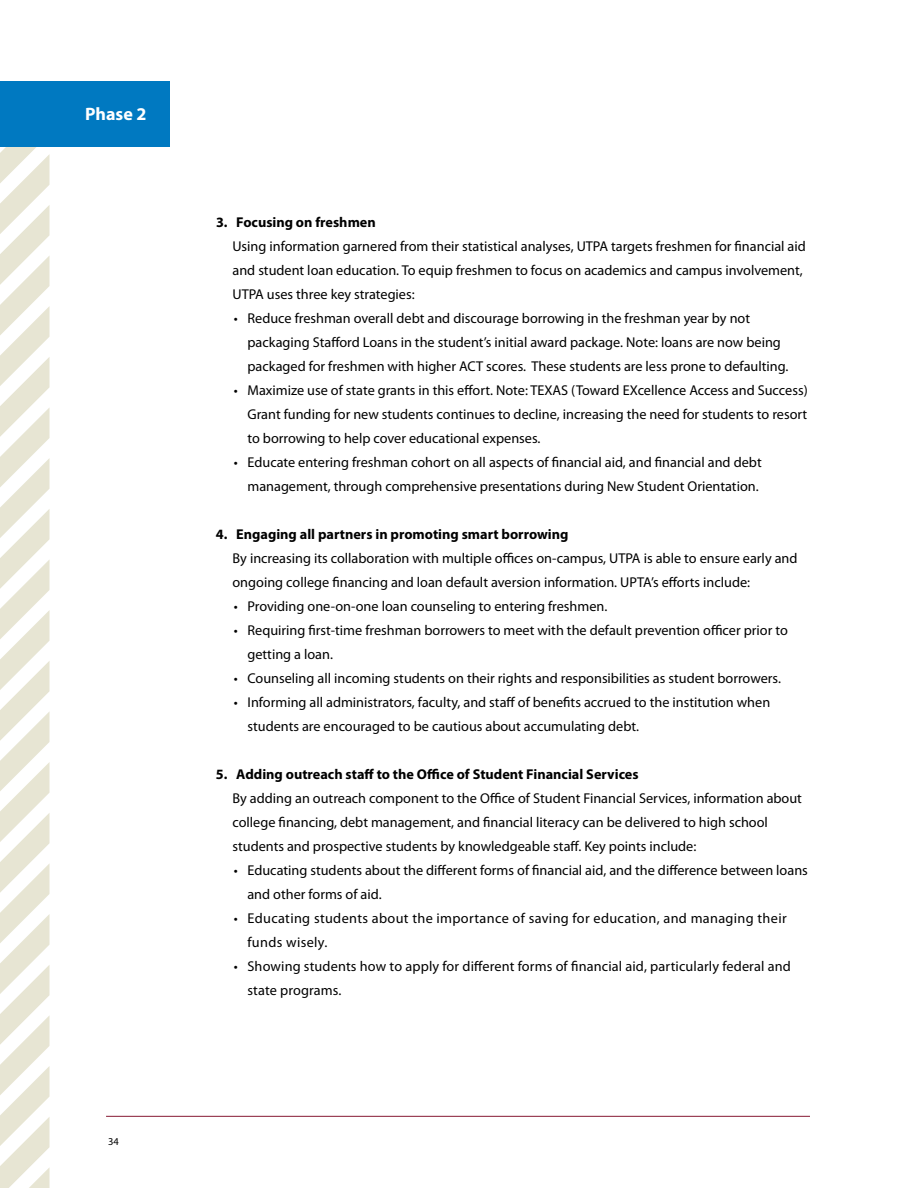
<style>
.page{position:relative;width:918px;height:1188px;background:#fff}
.page>*{position:absolute;margin:0;border:0;box-sizing:border-box;transform-origin:0 0}
.t1{font:700 18px "Myriad Pro";color:#fff}
.t2{font:14.25px/24px "Myriad Pro";color:#000}
.t3{font:700 14.25px "Myriad Pro";color:#000}
.t4{font:14.25px/24px "Myriad Pro";letter-spacing:.025em;color:#000}
.t5{font:10.5px "Myriad Pro";color:#000}
</style>
<div class="page">
<hr style="left:106px;top:1116px;width:704px;height:1px;background:#861932">
<svg style="left:0;top:146px;width:50px;height:1042px"></svg>
<div style="left:0;top:81px;width:169px;height:65px;background:#0079c1"></div>
<p class="t1" style="left:85px;top:104px;width:63px">Phase 2</p>
<p class="t5" style="left:108px;top:1136px;width:12px">34</p>
<p class="t3" style="left:216px;top:214px;width:161px">3. Focusing on freshmen</p>
<p class="t2" style="left:233px;top:234px;width:575px">Using information garnered from their statistical analyses, UTPA targets freshmen for financial aid and student loan education. To equip freshmen to focus on academics and campus involvement,<br>UTPA uses three key strategies:</p>
<p class="t2" style="left:247px;top:306px;width:543px;text-indent:-13px">• Reduce freshman overall debt and discourage borrowing in the freshman year by not packaging Stafford Loans in the student’s initial award package. Note: loans are now being packaged for freshmen with higher ACT scores. These students are less prone to defaulting.</p>
<p class="t2" style="left:247px;top:378px;width:562px;text-align:justify;text-indent:-13px">• Maximize use of state grants in this effort. Note: TEXAS (Toward EXcellence Access and Success)<br>Grant funding for new students continues to decline, increasing the need for students to resort to borrowing to help cover educational expenses.</p>
<p class="t2" style="left:234px;top:450px;width:529px;text-align:right">• Educate entering freshman cohort on all aspects of financial aid, and financial and debt management, through comprehensive presentations during New Student Orientation.</p>
<p class="t3" style="left:216px;top:526px;width:354px">4. Engaging all partners in promoting smart borrowing</p>
<p class="t2" style="left:232px;top:546px;width:567px">By increasing its collaboration with multiple offices on-campus, UTPA is able to ensure early and ongoing college financing and loan default aversion information. UPTA’s efforts include:</p>
<p class="t2" style="left:234px;top:594px;width:375px">• Providing one-on-one loan counseling to entering freshmen.</p>
<p class="t2" style="left:247px;top:618px;width:542px;text-indent:-13px">• Requiring first-time freshman borrowers to meet with the default prevention officer prior to getting a loan.</p>
<p class="t2" style="left:234px;top:666px;width:548px">• Counseling all incoming students on their rights and responsibilities as student borrowers.</p>
<p class="t2" style="left:247px;top:690px;width:524px;text-indent:-13px">• Informing all administrators, faculty, and staff of benefits accrued to the institution when students are encouraged to be cautious about accumulating debt.</p>
<p class="t3" style="left:216px;top:766px;width:424px">5. Adding outreach staff to the Office of Student Financial Services</p>
<p class="t2" style="left:232px;top:786px;width:571px">By adding an outreach component to the Office of Student Financial Services, information about college financing, debt management, and financial literacy can be delivered to high school students and prospective students by knowledgeable staff. Key points include:</p>
<p class="t2" style="left:247px;top:858px;width:562px;text-indent:-13px">• Educating students about the different forms of financial aid, and the difference between loans and other forms of aid.</p>
<p class="t4" style="left:247px;top:906px;width:541px;text-indent:-14px">• Educating students about the importance of saving for education, and managing their funds wisely.</p>
<p class="t2" style="left:247px;top:954px;width:545px;text-indent:-14px">• Showing students how to apply for different forms of financial aid, particularly federal and state programs.</p>
</div>
